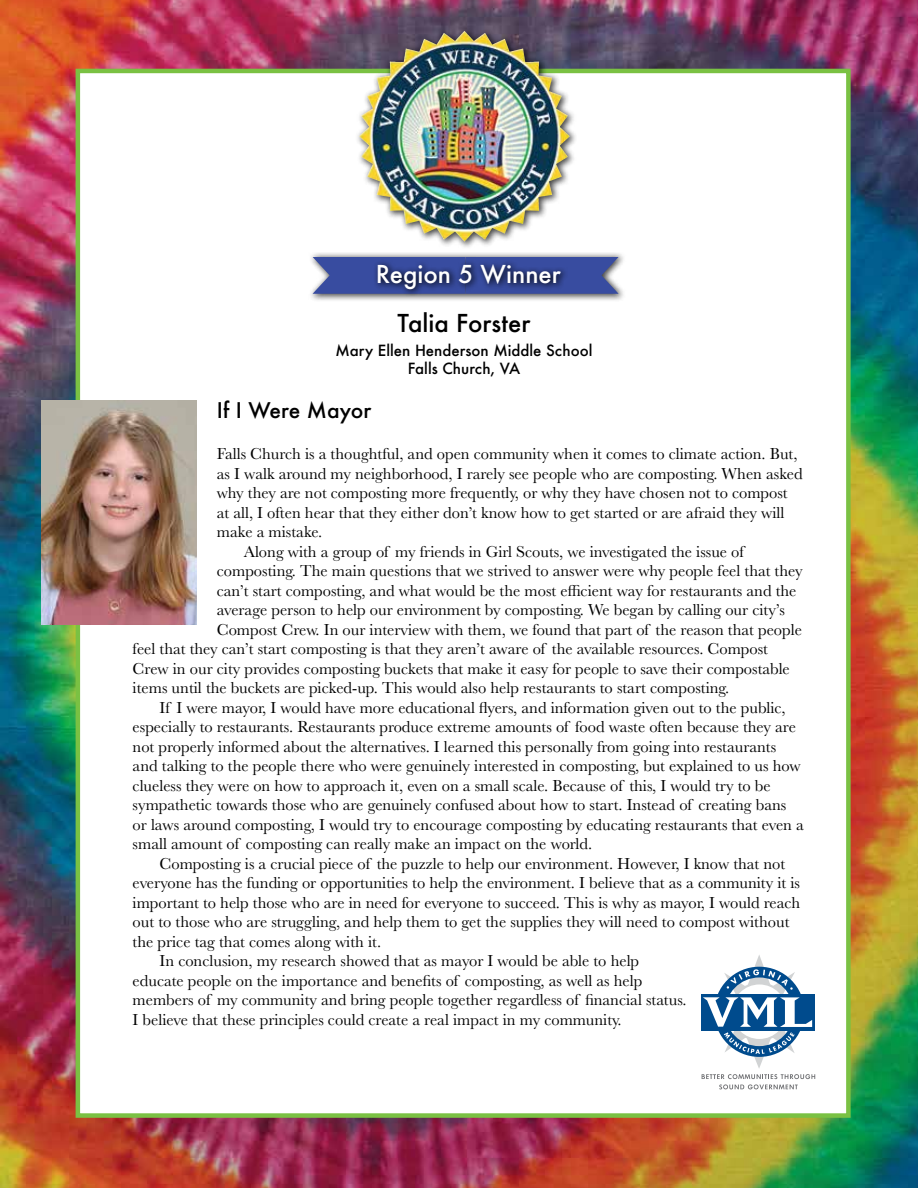
<style>
.page{position:relative;width:918px;height:1188px;background:#fff}
.page>*{position:absolute;margin:0;border:0;box-sizing:border-box;transform-origin:0 0}
.t1{font:500 24px "Futura";color:#fff}
.t2{font:500 24px "Futura";color:#000}
.t3{font:500 21px "Futura";color:#000}
.t4{font:16.5px "Baskerville";color:#000}
.t5{font:500 15px/18px "Futura";color:#000;text-align:center}
</style>
<div class="page">
<img style="left:1px;top:0;width:917px;height:1188px">
<div style="left:76px;top:69px;width:775px;height:1049px;background:#fff;border:4px solid #7ac143"></div>
<div style="left:308px;top:252px;width:319px;height:51px;background:#000;opacity:.75"></div>
<svg style="left:313px;top:257px;width:306px;height:37px;background:#4d5ea6"></svg>
<div style="left:373px;top:260px;width:196px;height:37px;background:#000;opacity:.75"></div>
<div style="left:355px;top:26px;width:223px;height:224px;background:#000;opacity:.75"></div>
<img style="left:420px;top:32px;width:44px;height:17px">
<svg style="left:702px;top:955px;width:113px;height:134px"></svg>
<img style="left:41px;top:401px;width:156px;height:223px">
<h1 class="t1" style="left:376px;top:257px;width:187px">Region 5 Winner</h1>
<h1 class="t2" style="left:398px;top:306px;width:134px">Talia Forster</h1>
<p class="t5" style="left:335px;top:342px;width:259px">Mary Ellen Henderson Middle School<br>Falls Church, VA</p>
<p class="t3" style="left:217px;top:396px;width:156px">If I Were Mayor</p>
<p class="t4" style="left:217px;top:443px;width:582px">Falls Church is a thoughtful, and open community when it comes to climate action. But,</p>
<p class="t4" style="left:217px;top:463px;width:587px">as I walk around my neighborhood, I rarely see people who are composting. When asked</p>
<p class="t4" style="left:217px;top:482px;width:572px">why they are not composting more frequently, or why they have chosen not to compost</p>
<p class="t4" style="left:217px;top:502px;width:569px">at all, I often hear that they either don’t know how to get started or are afraid they will</p>
<p class="t4" style="left:217px;top:521px;width:107px">make a mistake.</p>
<p class="t4" style="left:244px;top:541px;width:502px">Along with a group of my friends in Girl Scouts, we investigated the issue of</p>
<p class="t4" style="left:217px;top:560px;width:587px">composting. The main questions that we strived to answer were why people feel that they</p>
<p class="t4" style="left:217px;top:580px;width:581px">can’t start composting, and what would be the most efficient way for restaurants and the</p>
<p class="t4" style="left:217px;top:599px;width:570px">average person to help our environment by composting. We began by calling our city’s</p>
<p class="t4" style="left:217px;top:619px;width:587px">Compost Crew. In our interview with them, we found that part of the reason that people</p>
<p class="t4" style="left:133px;top:638px;width:637px">feel that they can’t start composting is that they aren’t aware of the available resources. Compost</p>
<p class="t4" style="left:133px;top:658px;width:659px">Crew in our city provides composting buckets that make it easy for people to save their compostable</p>
<p class="t4" style="left:133px;top:677px;width:598px">items until the buckets are picked-up. This would also help restaurants to start composting.</p>
<p class="t4" style="left:160px;top:697px;width:628px">If I were mayor, I would have more educational flyers, and information given out to the public,</p>
<p class="t4" style="left:133px;top:716px;width:665px">especially to restaurants. Restaurants produce extreme amounts of food waste often because they are</p>
<p class="t4" style="left:133px;top:736px;width:645px">not properly informed about the alternatives. I learned this personally from going into restaurants</p>
<p class="t4" style="left:133px;top:756px;width:670px">and talking to the people there who were genuinely interested in composting, but explained to us how</p>
<p class="t4" style="left:133px;top:775px;width:640px">clueless they were on how to approach it, even on a small scale. Because of this, I would try to be</p>
<p class="t4" style="left:133px;top:795px;width:655px">sympathetic towards those who are genuinely confused about how to start. Instead of creating bans</p>
<p class="t4" style="left:133px;top:814px;width:673px">or laws around composting, I would try to encourage composting by educating restaurants that even a</p>
<p class="t4" style="left:133px;top:834px;width:461px">small amount of composting can really make an impact on the world.</p>
<p class="t4" style="left:160px;top:853px;width:627px">Composting is a crucial piece of the puzzle to help our environment. However, I know that not</p>
<p class="t4" style="left:133px;top:873px;width:669px">everyone has the funding or opportunities to help the environment. I believe that as a community it is</p>
<p class="t4" style="left:133px;top:892px;width:669px">important to help those who are in need for everyone to succeed. This is why as mayor, I would reach</p>
<p class="t4" style="left:133px;top:912px;width:658px">out to those who are struggling, and help them to get the supplies they will need to compost without</p>
<p class="t4" style="left:133px;top:931px;width:250px">the price tag that comes along with it.</p>
<p class="t4" style="left:160px;top:951px;width:481px">In conclusion, my research showed that as mayor I would be able to help</p>
<p class="t4" style="left:133px;top:970px;width:511px">educate people on the importance and benefits of composting, as well as help</p>
<p class="t4" style="left:133px;top:990px;width:556px">members of my community and bring people together regardless of financial status.</p>
<p class="t4" style="left:133px;top:1009px;width:491px">I believe that these principles could create a real impact in my community.</p>
</div>
